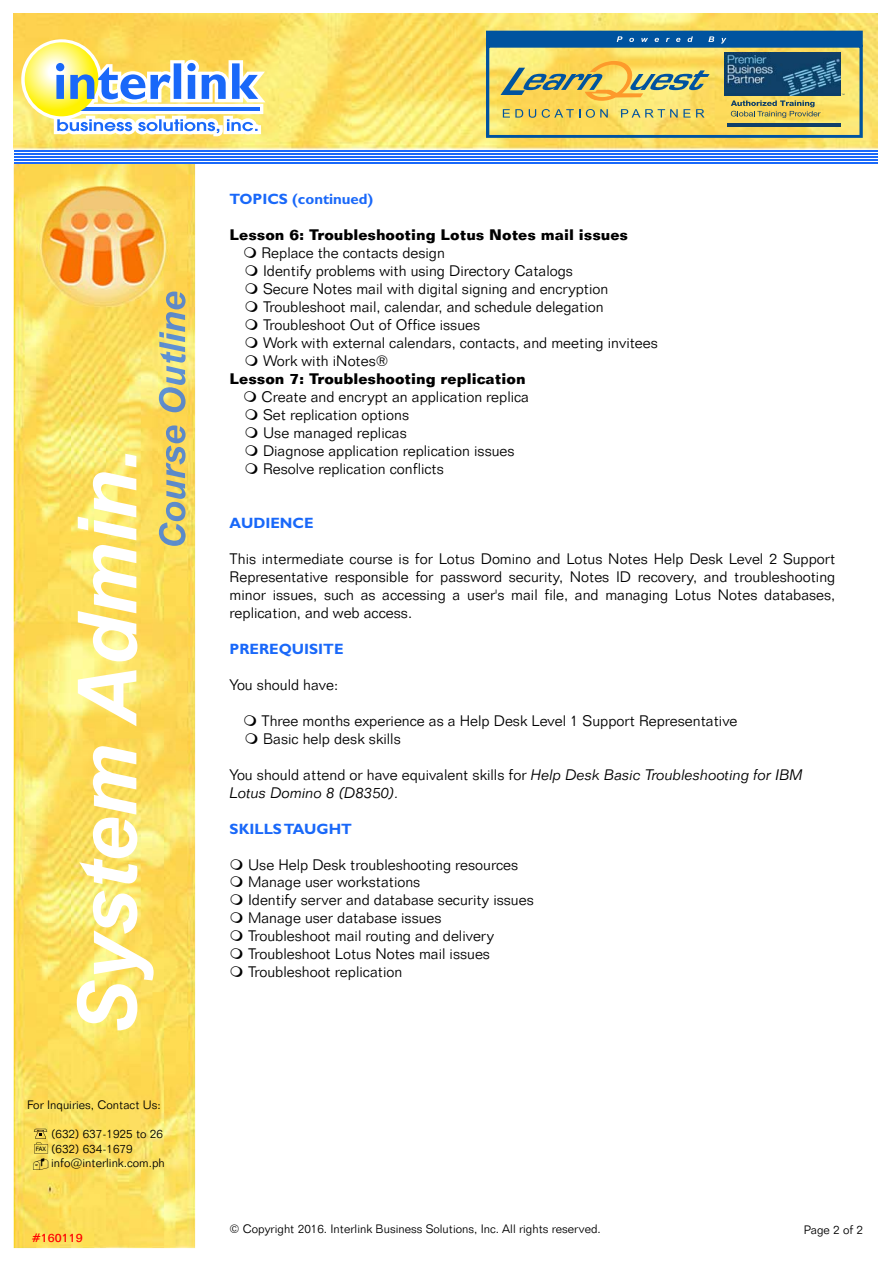
<style>
.page{position:relative;width:893px;height:1263px;background:#fff}
.page>*{position:absolute;margin:0;border:0;box-sizing:border-box;transform-origin:0 0}
.t1{font:italic 700 81.75px "Arial";color:#fff}
.t2{font:300 15px/18px "Folio BT";color:#000}
.t3{font:italic 300 15px/18px "Folio BT";color:#000}
.t4{font:700 15px "Folio BT";color:#000}
.t5{font:700 15px "Gill Sans";color:#1968f9}
.t6{font:300 12px/14.4px "Folio BT";color:#000}
.t7{font:500 12px "Folio BT";color:#f00}
.t8{font:6px "Tahoma";color:#000}
.s1{font-style:normal}
</style>
<div class="page">
<img style="left:14px;top:163px;width:181px;height:1085px">
<img style="left:14px;top:13px;width:863px;height:137px">
<svg style="left:14px;top:151px;width:863px;height:10px;fill:#1968f9"></svg>
<hr style="left:14px;top:150px;width:863px;height:1px;background:#1968f9">
<hr style="left:14px;top:153px;width:863px;height:1px;background:#1968f9">
<hr style="left:14px;top:156px;width:863px;height:1px;background:#1968f9">
<hr style="left:14px;top:159px;width:863px;height:1px;background:#1968f9">
<hr style="left:14px;top:162px;width:863px;height:1px;background:#1968f9">
<img style="left:159px;top:292px;width:26px;height:74px">
<img style="left:159px;top:366px;width:26px;height:180px">
<svg style="left:486px;top:31px;width:376px;height:107px;background:#b2b473"></svg>
<img style="left:724px;top:53px;width:116px;height:43px">
<svg style="left:21px;top:39px;width:244px;height:97px"></svg>
<svg style="left:33px;top:1129px;width:32px;height:42px"></svg>
<h1 class="t1" style="left:60px;top:1036px;width:589px;rotate:-90deg">System Admin.</h1>
<p class="t6" style="left:27px;top:1098px;width:135px">For Inquiries, Contact Us:</p>
<p class="t6" style="left:51px;top:1128px;width:115px">(632) 637-1925 to 26 (632) 634-1679 info@interlink.com.ph</p>
<p class="t8" style="left:36px;top:1145px;width:11px">FAX</p>
<p class="t7" style="left:32px;top:1231px;width:53px">#160119</p>
<p class="t5" style="left:230px;top:194px;width:145px">TOPICS (continued)</p>
<p class="t4" style="left:230px;top:229px;width:400px">Lesson 6: Troubleshooting Lotus Notes mail issues</p>
<p class="t2" style="left:261px;top:245px;width:398px">Replace the contacts design<br>Identify problems with using Directory Catalogs<br>Secure Notes mail with digital signing and encryption Troubleshoot mail, calendar, and schedule delegation Troubleshoot Out of Office issues<br>Work with external calendars, contacts, and meeting invitees Work with iNotes®</p>
<p class="t4" style="left:230px;top:373px;width:297px">Lesson 7: Troubleshooting replication</p>
<p class="t2" style="left:261px;top:389px;width:269px">Create and encrypt an application replica<br>Set replication options<br>Use managed replicas<br>Diagnose application replication issues<br>Resolve replication conflicts</p>
<p class="t5" style="left:230px;top:518px;width:85px">AUDIENCE</p>
<p class="t2" style="left:230px;top:551px;width:607px;text-align:justify">This intermediate course is for Lotus Domino and Lotus Notes Help Desk Level 2 Support Representative responsible for password security, Notes ID recovery, and troubleshooting minor issues, such as accessing a user's mail file, and managing Lotus Notes databases, replication, and web access.</p>
<p class="t5" style="left:230px;top:644px;width:115px">PREREQUISITE</p>
<p class="t2" style="left:230px;top:677px;width:110px">You should have:</p>
<p class="t2" style="left:261px;top:713px;width:477px">Three months experience as a Help Desk Level 1 Support Representative<br>Basic help desk skills</p>
<p class="t3" style="left:230px;top:765px;width:574px"><span class="s1">You should attend or have equivalent skills for</span> Help Desk Basic Troubleshooting for IBM<br>Lotus Domino 8 (D8350).</p>
<p class="t5" style="left:230px;top:823px;width:124px">SKILLS TAUGHT</p>
<p class="t2" style="left:248px;top:856px;width:287px">Use Help Desk troubleshooting resources Manage user workstations<br>Identify server and database security issues Manage user database issues<br>Troubleshoot mail routing and delivery Troubleshoot Lotus Notes mail issues Troubleshoot replication</p>
<p class="t6" style="left:229px;top:1222px;width:373px">© Copyright 2016. Interlink Business Solutions, Inc. All rights reserved.</p>
<p class="t6" style="left:803px;top:1224px;width:61px">Page 2 of 2</p>
</div>
